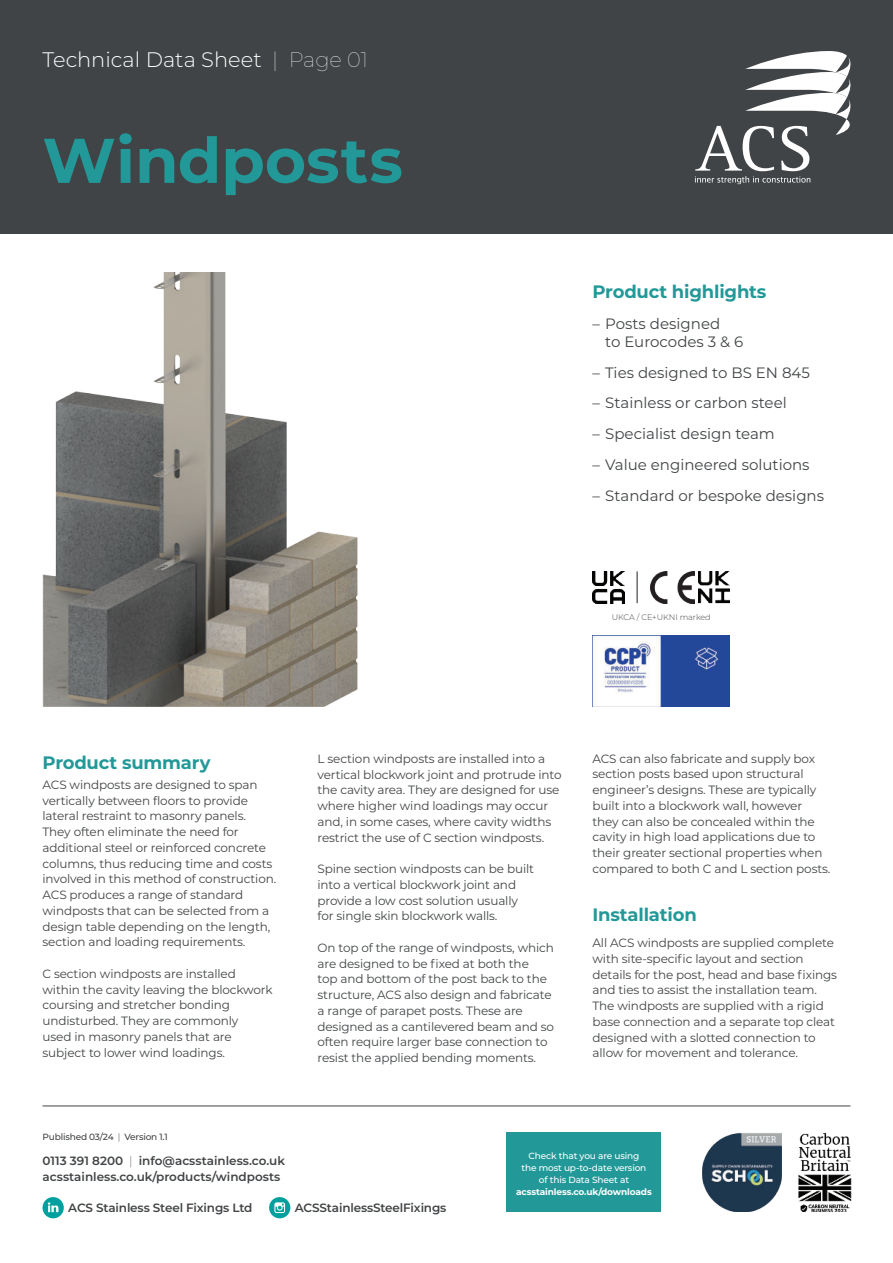
<style>
.page{position:relative;width:893px;height:1263px;background:#fff}
.page>*{position:absolute;margin:0;border:0;box-sizing:border-box;transform-origin:0 0}
.t1{font:700 63px "Montserrat";color:#229998}
.t2{font:300 21px "Montserrat";color:#fff}
.t3{font:700 18px "Montserrat";letter-spacing:-.01em;color:#229998}
.t4{font:15px/18px "Montserrat";color:#414446}
.t5{font:12px/15.8px "Montserrat";letter-spacing:-.01em;color:#414446}
.t6{font:600 12px/16.5px "Montserrat";letter-spacing:-.005em;color:#414446}
.t7{font:500 9px/12px "Montserrat";letter-spacing:-.015em;color:#fff;text-align:center}
.t8{font:700 9px "Montserrat";letter-spacing:-.015em;color:#fff}
.t9{font:500 9px "Montserrat";letter-spacing:-.02em;color:#414446}
.t10{font:300 8.1px "Montserrat";letter-spacing:-.005em;color:#414446}
.s1{font-weight:100}
.s2{font-weight:300}
.s3{font-weight:200}
</style>
<div class="page">
<div style="left:0;top:0;width:893px;height:234px;background:#414446"></div>
<svg style="left:695px;top:51px;width:155px;height:133px"></svg>
<img style="left:702px;top:1133px;width:80px;height:79px">
<div style="left:43px;top:1197px;width:21px;height:21px;background:#00a09e;border-radius:50%"></div>
<svg style="left:48px;top:1202px;width:10px;height:10px"></svg>
<div style="left:269px;top:1197px;width:21px;height:21px;background:#00a09e;border-radius:50%"></div>
<svg style="left:274px;top:1202px;width:11px;height:11px"></svg>
<hr style="left:43px;top:1106px;width:807px;height:1px;background:#414446">
<img style="left:799px;top:1133px;width:52px;height:79px">
<div style="left:507px;top:1133px;width:154px;height:79px;background:#229998"></div>
<img style="left:43px;top:272px;width:315px;height:435px">
<img style="left:592px;top:571px;width:32px;height:32px">
<img style="left:698px;top:571px;width:32px;height:32px">
<img style="left:650px;top:571px;width:44px;height:32px">
<hr style="left:637px;top:571px;width:1px;height:32px;background:#231f20">
<img style="left:592px;top:635px;width:138px;height:72px">
<h2 class="t2" style="left:43px;top:49px;width:327px">Technical Data Sheet <span class="s1">| Page 01</span></h2>
<h1 class="t1" style="left:43px;top:133px;width:362px">Windposts</h1>
<h3 class="t3" style="left:592px;top:284px;width:176px">Product highlights</h3>
<p class="t4" style="left:605px;top:315px;width:140px;text-indent:-13px">– Posts designed<br>to Eurocodes 3 &amp; 6</p>
<p class="t4" style="left:592px;top:364px;width:219px">– Ties designed to BS EN 845</p>
<p class="t4" style="left:592px;top:395px;width:196px">– Stainless or carbon steel</p>
<p class="t4" style="left:592px;top:425px;width:184px">– Specialist design team</p>
<p class="t4" style="left:592px;top:456px;width:219px">– Value engineered solutions</p>
<p class="t4" style="left:592px;top:487px;width:233px">– Standard or bespoke designs</p>
<p class="t10" style="left:612px;top:613px;width:101px">UKCA / CE+UKNI marked</p>
<h3 class="t3" style="left:43px;top:754px;width:169px">Product summary</h3>
<p class="t5" style="left:43px;top:777px;width:235px">ACS windposts are designed to span vertically between floors to provide lateral restraint to masonry panels.<br>They often eliminate the need for additional steel or reinforced concrete columns, thus reducing time and costs involved in this method of construction.<br>ACS produces a range of standard windposts that can be selected from a design table depending on the length, section and loading requirements.</p>
<p class="t5" style="left:43px;top:966px;width:232px">C section windposts are installed within the cavity leaving the blockwork coursing and stretcher bonding undisturbed. They are commonly<br>used in masonry panels that are subject to lower wind loadings.</p>
<p class="t9" style="left:43px;top:1132px;width:127px">Published 03/24 <span class="s2">|</span> Version 1.1</p>
<p class="t5" style="left:317px;top:751px;width:246px">L section windposts are installed into a vertical blockwork joint and protrude into the cavity area. They are designed for use where higher wind loadings may occur and, in some cases, where cavity widths restrict the use of C section windposts.</p>
<p class="t5" style="left:317px;top:861px;width:218px">Spine section windposts can be built into a vertical blockwork joint and provide a low cost solution usually for single skin blockwork walls.</p>
<p class="t5" style="left:317px;top:940px;width:238px">On top of the range of windposts, which are designed to be fixed at both the<br>top and bottom of the post back to the structure, ACS also design and fabricate a range of parapet posts. These are designed as a cantilevered beam and so often require larger base connection to resist the applied bending moments.</p>
<p class="t5" style="left:592px;top:751px;width:239px">ACS can also fabricate and supply box section posts based upon structural engineer’s designs. These are typically built into a blockwork wall, however they can also be concealed within the cavity in high load applications due to their greater sectional properties when compared to both C and L section posts.</p>
<h3 class="t3" style="left:592px;top:906px;width:106px">Installation</h3>
<p class="t5" style="left:592px;top:935px;width:246px">All ACS windposts are supplied complete with site-specific layout and section details for the post, head and base fixings and ties to assist the installation team.<br>The windposts are supplied with a rigid base connection and a separate top cleat designed with a slotted connection to allow for movement and tolerance.</p>
<p class="t6" style="left:43px;top:1152px;width:244px">0113 391 8200 <span class="s3">|</span> info@acsstainless.co.uk acsstainless.co.uk/products/windposts</p>
<p class="t6" style="left:68px;top:1200px;width:186px">ACS Stainless Steel Fixings Ltd</p>
<p class="t6" style="left:295px;top:1200px;width:153px">ACSStainlessSteelFixings</p>
<p class="t7" style="left:521px;top:1150px;width:126px">Check that you are using the most up-to-date version of this Data Sheet at</p>
<p class="t8" style="left:516px;top:1187px;width:137px">acsstainless.co.uk/downloads</p>
</div>
